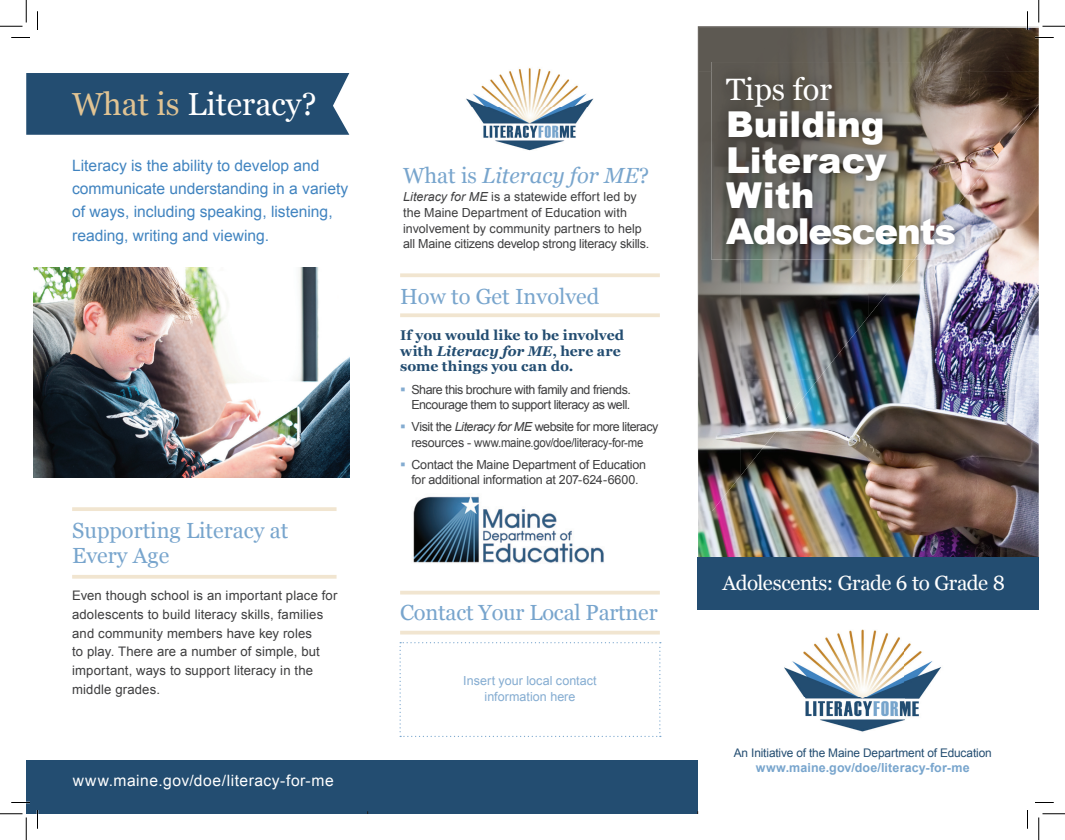
<style>
.page{position:relative;width:1065px;height:840px;background:#fff}
.page>*{position:absolute;margin:0;border:0;box-sizing:border-box;transform-origin:0 0}
.t1{font:900 35.62px/35.6px "Arial";color:#fff}
.t2{font:31.88px "Georgia";color:#fff}
.t3{font:30.88px "Georgia";color:#fff}
.t4{font:21.88px/25px "Georgia";color:#78a5cd}
.t5{font:italic 21.88px "Georgia";color:#78a5cd}
.t6{font:20.62px "Georgia";letter-spacing:-.025em;color:#fff}
.t7{font:15.62px/23.5px "Arial";color:#4184c0}
.t8{font:15.62px "Arial";letter-spacing:.035em;color:#fff}
.t9{font:700 14px/15.6px "Georgia";letter-spacing:-.005em;color:#234d71}
.t10{font:13.12px/18.8px "Arial";letter-spacing:.01em;color:#3e3e3f}
.t11{font:12.5px/15.6px "Arial";letter-spacing:-.02em;color:#3e3e3f}
.t12{font:12.5px/15.6px "Arial";color:#3e3e3f}
.t13{font:12.5px/15.6px "Arial";letter-spacing:.005em;color:#84acd1;text-align:center}
.t14{font:700 12.5px "Arial";letter-spacing:.01em;color:#78a5cd}
.t15{font:11.88px "Arial";letter-spacing:-.01em;color:#234d71}
.s1{color:#e0c393}
.s2{font-style:normal}
.s3{font-style:italic}
</style>
<div class="page">
<img style="left:33px;top:267px;width:316px;height:210px">
<img style="left:698px;top:511px;width:341px;height:47px">
<img style="left:698px;top:26px;width:341px;height:485px">
<img style="left:698px;top:28px;width:341px;height:43px">
<img style="left:698px;top:71px;width:43px;height:440px">
<img style="left:970px;top:71px;width:69px;height:89px">
<img style="left:970px;top:159px;width:25px;height:31px">
<img style="left:740px;top:260px;width:129px;height:120px">
<img style="left:868px;top:260px;width:46px;height:32px">
<img style="left:868px;top:291px;width:21px;height:26px">
<img style="left:740px;top:379px;width:78px;height:45px">
<img style="left:740px;top:423px;width:43px;height:53px">
<div style="left:26px;top:760px;width:672px;height:54px;background:#234d71"></div>
<img style="left:711px;top:62px;width:259px;height:198px">
<hr style="left:72px;top:507px;width:265px;height:4px;background:#f1e5d0">
<svg style="left:72px;top:575px;width:265px;height:4px"></svg>
<img style="left:784px;top:629px;width:157px;height:103px">
<div style="left:698px;top:558px;width:341px;height:52px;background:#234d71"></div>
<svg style="left:400px;top:642px;width:261px;height:95px"></svg>
<div style="left:26px;top:73px;width:323px;height:62px;background:#234d71"></div>
<svg style="left:400px;top:313px;width:260px;height:4px"></svg>
<svg style="left:400px;top:631px;width:260px;height:4px"></svg>
<svg style="left:400px;top:273px;width:260px;height:4px"></svg>
<svg style="left:400px;top:591px;width:260px;height:4px"></svg>
<img style="left:466px;top:68px;width:128px;height:83px">
<img style="left:413px;top:496px;width:191px;height:67px">
<svg style="left:11px;top:37px;width:19px;height:1px"></svg>
<svg style="left:1035px;top:37px;width:19px;height:1px"></svg>
<svg style="left:11px;top:802px;width:19px;height:1px"></svg>
<svg style="left:1035px;top:802px;width:19px;height:1px"></svg>
<svg style="left:37px;top:11px;width:1px;height:19px"></svg>
<svg style="left:37px;top:810px;width:1px;height:19px"></svg>
<svg style="left:1027px;top:11px;width:1px;height:19px"></svg>
<svg style="left:1027px;top:810px;width:1px;height:19px"></svg>
<svg style="left:0;top:0;width:27px;height:27px"></svg>
<svg style="left:0;top:814px;width:27px;height:26px"></svg>
<svg style="left:1039px;top:0;width:26px;height:27px"></svg>
<svg style="left:1039px;top:814px;width:26px;height:26px"></svg>
<h2 class="t2" style="left:72px;top:85px;width:246px"><span class="s1">What is</span> Literacy?</h2>
<p class="t7" style="left:72px;top:153px;width:278px">Literacy is the ability to develop and communicate understanding in a variety of ways, including speaking, listening, reading, writing and viewing.</p>
<h3 class="t5" style="left:403px;top:161px;width:248px"><span class="s2">What is</span> Literacy for ME<span class="s2">?</span></h3>
<p class="t12" style="left:403px;top:189px;width:248px"><span class="s3">Literacy for ME</span> is a statewide effort led by the Maine Department of Education with involvement by community partners to help all Maine citizens develop strong literacy skills.</p>
<h3 class="t4" style="left:400px;top:284px;width:201px">How to Get Involved</h3>
<p class="t9" style="left:400px;top:328px;width:226px">If you would like to be involved with <span class="s3">Literacy for ME</span>, here are some things you can do.</p>
<h3 class="t4" style="left:72px;top:518px;width:218px">Supporting Literacy at<br>Every Age</h3>
<p class="t10" style="left:72px;top:586px;width:267px">Even though school is an important place for adolescents to build literacy skills, families and community members have key roles<br>to play. There are a number of simple, but important, ways to support literacy in the middle grades.</p>
<p class="t8" style="left:73px;top:771px;width:262px">www.maine.gov/doe/literacy-for-me</p>
<p class="t11" style="left:411px;top:382px;width:221px">Share this brochure with family and friends.<br>Encourage them to support literacy as well.</p>
<p class="t11" style="left:411px;top:419px;width:249px">Visit the <span class="s3">Literacy for ME</span> website for more literacy resources - www.maine.gov/doe/literacy-for-me</p>
<p class="t11" style="left:411px;top:457px;width:236px">Contact the Maine Department of Education for additional information at 207-624-6600.</p>
<h3 class="t4" style="left:400px;top:600px;width:259px">Contact Your Local Partner</h3>
<p class="t13" style="left:463px;top:673px;width:135px">Insert your local contact information here</p>
<h3 class="t3" style="left:726px;top:71px;width:108px">Tips for</h3>
<h1 class="t1" style="left:726px;top:105px;width:232px">Building<br>Literacy<br>With<br>Adolescents</h1>
<h3 class="t6" style="left:722px;top:571px;width:284px">Adolescents: Grade 6 to Grade 8</h3>
<p class="t15" style="left:734px;top:745px;width:260px">An Initiative of the Maine Department of Education</p>
<p class="t14" style="left:756px;top:760px;width:215px">www.maine.gov/doe/literacy-for-me</p>
</div>
